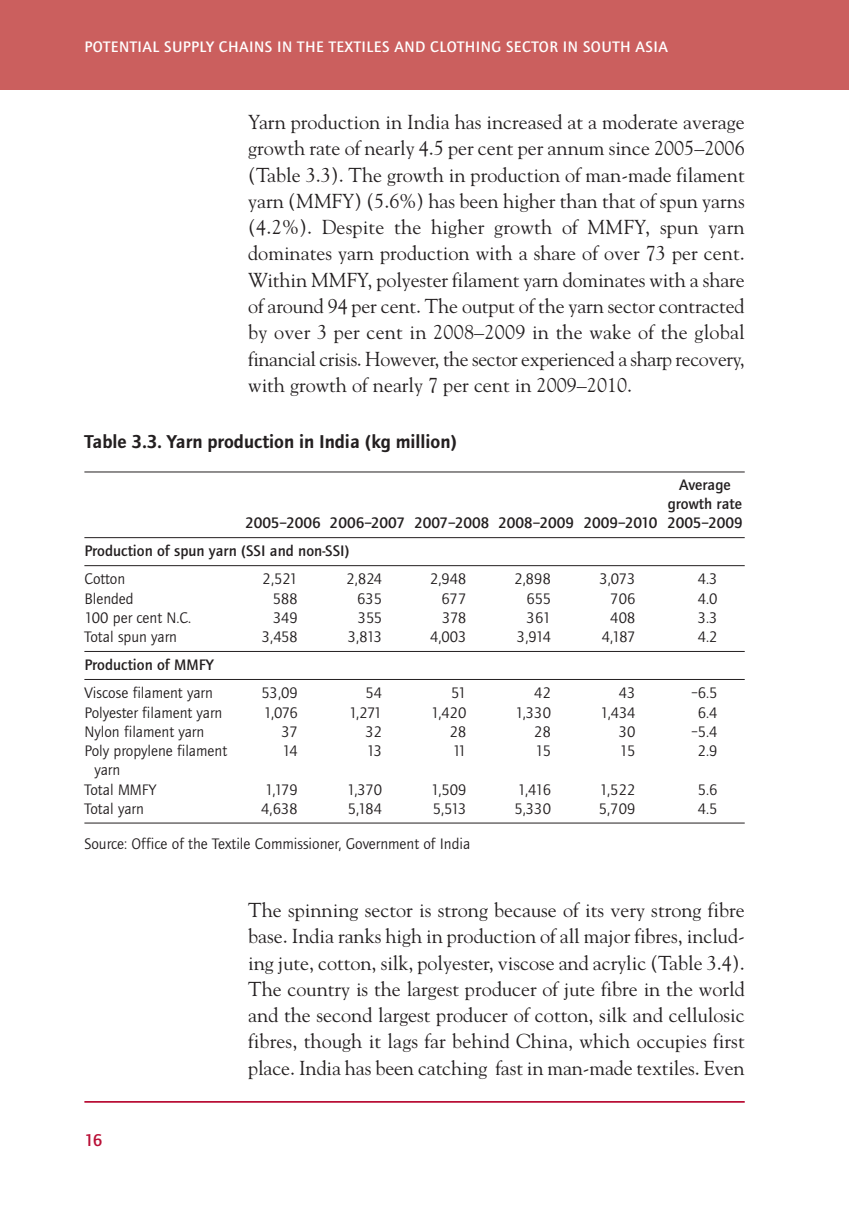
<style>
.page{position:relative;width:849px;height:1221px;background:#fff}
.page>*{position:absolute;margin:0;border:0;box-sizing:border-box;transform-origin:0 0}
.t1{font:20.12px/26.2px "Goudy";letter-spacing:-.005em;color:#231f20;text-align:justify}
.t2{font:600 19.25px "Foundry Journal";color:#231f20}
.t3{font:500 17.5px "Foundry Journal";color:#b90f36}
.t4{font:15.75px/19.2px "Foundry Journal";color:#231f20}
.t5{font:500 15.75px "Foundry Journal";color:#231f20}
.t6{font:500 15.75px "Foundry Journal";letter-spacing:.03em;color:#fff}
.t7{font:15.75px "Foundry Journal";color:#231f20;scale:.8 1}
</style>
<div class="page">
<div style="left:833px;top:0;width:15px;height:89px;background:#cb5f5e"></div>
<div style="left:0;top:0;width:833px;height:89px;background:#cb5f5e"></div>
<hr style="left:84px;top:1100px;width:660px;height:2px;background:#b90f36">
<hr style="left:84px;top:471px;width:660px;height:1px;background:#231f20">
<hr style="left:84px;top:537px;width:660px;height:1px;background:#231f20">
<hr style="left:84px;top:565px;width:660px;height:1px;background:#231f20">
<hr style="left:84px;top:651px;width:660px;height:1px;background:#231f20">
<hr style="left:84px;top:679px;width:660px;height:1px;background:#231f20">
<hr style="left:84px;top:822px;width:660px;height:1px;background:#231f20">
<p class="t6" style="left:84px;top:41px;width:584px">POTENTIAL SUPPLY CHAINS IN THE TEXTILES AND CLOTHING SECTOR IN SOUTH ASIA</p>
<p class="t1" style="left:248px;top:109px;width:498px">Yarn production in India has increased at a moderate average growth rate of nearly 4.5 per cent per annum since 2005–2006 (Table 3.3). The growth in production of man-made filament yarn (MMFY) (5.6%) has been higher than that of spun yarns (4.2%). Despite the higher growth of MMFY, spun yarn dominates yarn production with a share of over 73 per cent.<br>Within MMFY, polyester filament yarn dominates with a share of around 94 per cent. The output of the yarn sector contracted by over 3 per cent in 2008–2009 in the wake of the global financial crisis. However, the sector experienced a sharp recovery, with growth of nearly 7 per cent in 2009–2010.</p>
<p class="t2" style="left:84px;top:434px;width:374px">Table 3.3. Yarn production in India (kg million)</p>
<p class="t5" style="left:679px;top:478px;width:53px">Average</p>
<p class="t5" style="left:667px;top:498px;width:76px">growth rate</p>
<p class="t5" style="left:245px;top:517px;width:499px">2005–2006 2006–2007 2007–2008 2008–2009 2009–2010 2005–2009</p>
<p class="t5" style="left:84px;top:545px;width:267px">Production of spun yarn (SSI and non-SSI)</p>
<p class="t4" style="left:84px;top:569px;width:42px">Cotton</p>
<p class="t4" style="left:262px;top:569px;width:37px">2,521</p>
<p class="t4" style="left:346px;top:569px;width:37px">2,824</p>
<p class="t4" style="left:430px;top:569px;width:38px">2,948</p>
<p class="t4" style="left:514px;top:569px;width:38px">2,898</p>
<p class="t4" style="left:599px;top:569px;width:38px">3,073</p>
<p class="t4" style="left:697px;top:569px;width:21px">4.3</p>
<p class="t4" style="left:84px;top:588px;width:51px">Blended</p>
<p class="t4" style="left:272px;top:588px;width:27px">588</p>
<p class="t4" style="left:357px;top:588px;width:27px">635</p>
<p class="t4" style="left:441px;top:588px;width:27px">677</p>
<p class="t4" style="left:526px;top:588px;width:26px">655</p>
<p class="t4" style="left:610px;top:588px;width:27px">706</p>
<p class="t4" style="left:697px;top:588px;width:21px">4.0</p>
<p class="t4" style="left:84px;top:608px;width:108px">100 per cent N.C.</p>
<p class="t4" style="left:273px;top:608px;width:26px">349</p>
<p class="t4" style="left:357px;top:608px;width:26px">355</p>
<p class="t4" style="left:442px;top:608px;width:26px">378</p>
<p class="t4" style="left:526px;top:608px;width:26px">361</p>
<p class="t4" style="left:610px;top:608px;width:27px">408</p>
<p class="t4" style="left:697px;top:608px;width:21px">3.3</p>
<p class="t4" style="left:84px;top:627px;width:94px">Total spun yarn</p>
<p class="t4" style="left:262px;top:627px;width:37px">3,458</p>
<p class="t4" style="left:348px;top:627px;width:36px">3,813</p>
<p class="t4" style="left:430px;top:627px;width:38px">4,003</p>
<p class="t4" style="left:517px;top:627px;width:36px">3,914</p>
<p class="t4" style="left:601px;top:627px;width:35px">4,187</p>
<p class="t4" style="left:697px;top:627px;width:21px">4.2</p>
<p class="t5" style="left:84px;top:659px;width:131px">Production of MMFY</p>
<p class="t4" style="left:84px;top:683px;width:130px">Viscose filament yarn</p>
<p class="t4" style="left:261px;top:683px;width:38px">53,09</p>
<p class="t4" style="left:365px;top:683px;width:18px">54</p>
<p class="t4" style="left:451px;top:683px;width:17px">51</p>
<p class="t4" style="left:534px;top:683px;width:18px">42</p>
<p class="t4" style="left:618px;top:683px;width:18px">43</p>
<p class="t7" style="left:691px;top:683px;width:34px">–6.5</p>
<p class="t4" style="left:84px;top:702px;width:139px">Polyester filament yarn</p>
<p class="t4" style="left:264px;top:702px;width:36px">1,076</p>
<p class="t4" style="left:349px;top:702px;width:35px">1,271</p>
<p class="t4" style="left:431px;top:702px;width:37px">1,420</p>
<p class="t4" style="left:515px;top:702px;width:37px">1,330</p>
<p class="t4" style="left:600px;top:702px;width:37px">1,434</p>
<p class="t4" style="left:697px;top:702px;width:21px">6.4</p>
<p class="t4" style="left:84px;top:721px;width:121px">Nylon filament yarn</p>
<p class="t4" style="left:281px;top:721px;width:18px">37</p>
<p class="t4" style="left:365px;top:721px;width:18px">32</p>
<p class="t4" style="left:450px;top:721px;width:18px">28</p>
<p class="t4" style="left:534px;top:721px;width:18px">28</p>
<p class="t4" style="left:618px;top:721px;width:18px">30</p>
<p class="t7" style="left:691px;top:722px;width:34px">–5.4</p>
<p class="t4" style="left:84px;top:741px;width:144px">Poly propylene filament</p>
<p class="t4" style="left:282px;top:741px;width:17px">14</p>
<p class="t4" style="left:367px;top:741px;width:17px">13</p>
<p class="t4" style="left:452px;top:741px;width:15px">11</p>
<p class="t4" style="left:535px;top:741px;width:17px">15</p>
<p class="t4" style="left:619px;top:741px;width:17px">15</p>
<p class="t4" style="left:697px;top:741px;width:21px">2.9</p>
<p class="t4" style="left:84px;top:760px;width:73px;text-indent:10px">yarn<br>Total MMFY</p>
<p class="t4" style="left:265px;top:779px;width:34px">1,179</p>
<p class="t4" style="left:347px;top:779px;width:36px">1,370</p>
<p class="t4" style="left:431px;top:779px;width:37px">1,509</p>
<p class="t4" style="left:518px;top:779px;width:35px">1,416</p>
<p class="t4" style="left:599px;top:779px;width:37px">1,522</p>
<p class="t4" style="left:697px;top:779px;width:21px">5.6</p>
<p class="t4" style="left:84px;top:798px;width:61px">Total yarn</p>
<p class="t4" style="left:261px;top:798px;width:38px">4,638</p>
<p class="t4" style="left:347px;top:798px;width:36px">5,184</p>
<p class="t4" style="left:432px;top:798px;width:36px">5,513</p>
<p class="t4" style="left:514px;top:798px;width:38px">5,330</p>
<p class="t4" style="left:598px;top:798px;width:38px">5,709</p>
<p class="t4" style="left:697px;top:798px;width:21px">4.5</p>
<p class="t4" style="left:84px;top:833px;width:387px">Source: Office of the Textile Commissioner, Government of India</p>
<p class="t3" style="left:84px;top:1133px;width:20px">16</p>
<p class="t1" style="left:248px;top:897px;width:498px">The spinning sector is strong because of its very strong fibre base. India ranks high in production of all major fibres, includ&shy;ing jute, cotton, silk, polyester, viscose and acrylic (Table 3.4).<br>The country is the largest producer of jute fibre in the world and the second largest producer of cotton, silk and cellulosic fibres, though it lags far behind China, which occupies first place. India has been catching fast in man-made textiles. Even</p>
</div>
